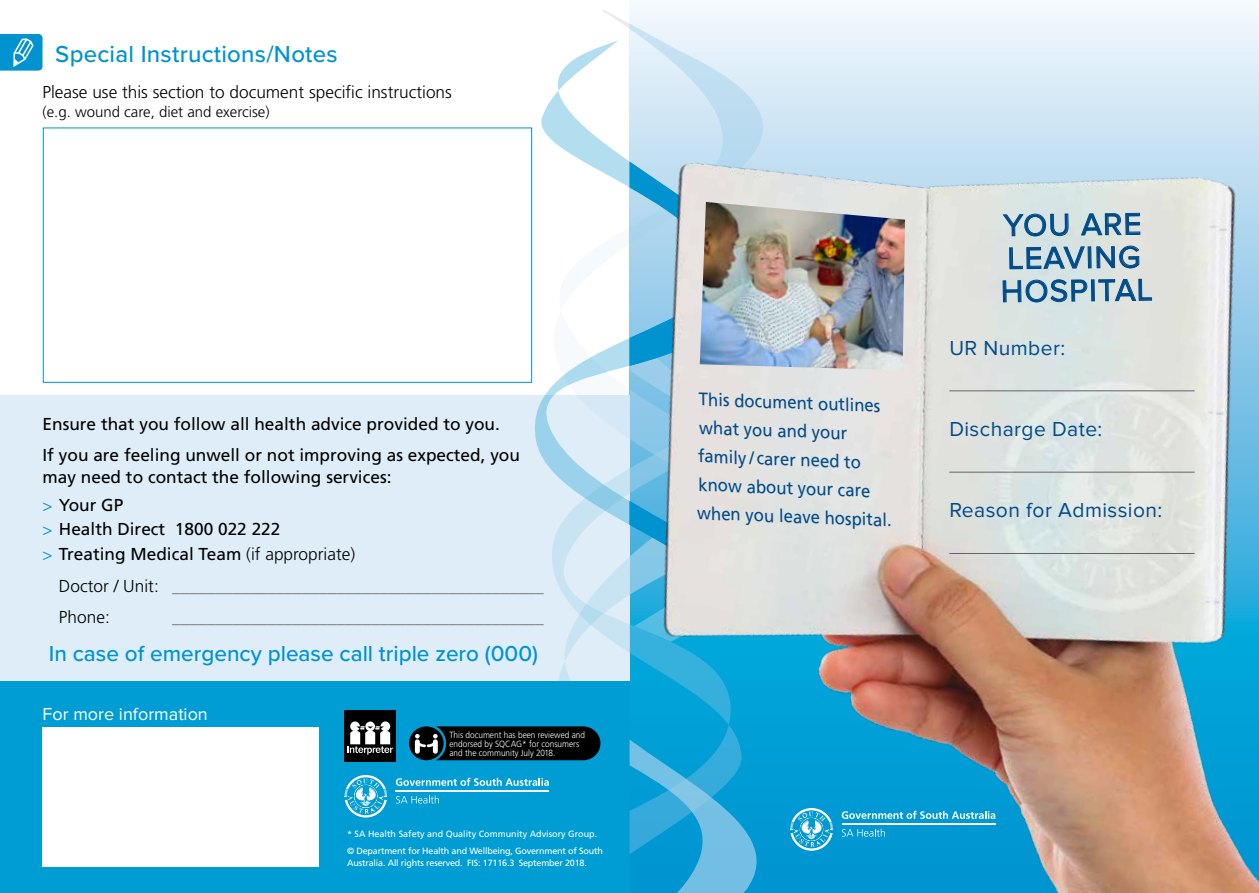
<style>
.page{position:relative;width:1259px;height:893px;background:#fff}
.page>*{position:absolute;margin:0;border:0;box-sizing:border-box;transform-origin:0 0}
.t1{font:31.5px/33px "Proxima Nova";color:#004b88}
.t2{font:500 24px "Proxima Nova";letter-spacing:.01em;color:#0093d0}
.t3{font:500 22.5px "Proxima Nova";color:#0093d0}
.t4{font:21px "Proxima Nova";letter-spacing:.02em;color:#004b88}
.t5{font:18px/28.5px "Frutiger";color:#004b88;scale:.93 1}
.t6{font:18px "Proxima Nova";color:#fff}
.t7{font:17.25px/31px "Frutiger";color:#000}
.t8{font:300 17.25px/31.5px "Frutiger";color:#6d6e71}
.t9{font:300 17.25px "Frutiger";color:#000}
.t10{font:300 15px "Frutiger";color:#000}
.t11{font:9px/12px "Frutiger";letter-spacing:-.02em;color:#fff}
.t12{font:300 9px/9px "Frutiger";color:#fff;scale:.92 1}
.t13{font:9px "Frutiger";color:#fff}
.s1{font-weight:300;font-size:16.5px;color:#0093d0}
.s2{font-weight:300}
.s3{color:#000}
</style>
<div class="page">
<div style="left:0;top:395px;width:629px;height:311px;background:#deedf7"></div>
<div style="left:0;top:681px;width:629px;height:212px;background:#009dd5"></div>
<img style="left:602px;top:5px;width:657px;height:888px">
<svg style="left:1002px;top:213px;width:66px;height:24px;background:#aec6d2"></svg>
<svg style="left:1080px;top:213px;width:60px;height:23px"></svg>
<svg style="left:1009px;top:246px;width:76px;height:23px;background:#a6c1ce"></svg>
<div style="left:1088px;top:247px;width:3px;height:21px;border:1px solid #004b88"></div>
<svg style="left:1096px;top:245px;width:43px;height:24px"></svg>
<svg style="left:1002px;top:279px;width:85px;height:24px;background:#a7c1cf"></svg>
<div style="left:1091px;top:280px;width:3px;height:21px;border:1px solid #004b88"></div>
<svg style="left:1098px;top:279px;width:54px;height:22px"></svg>
<img style="left:771px;top:202px;width:134px;height:168px">
<hr style="left:949px;top:391px;width:245px;height:1px;background:#636466">
<hr style="left:949px;top:472px;width:245px;height:1px;background:#636466">
<hr style="left:949px;top:553px;width:245px;height:1px;background:#636466">
<svg style="left:0;top:34px;width:43px;height:37px;background:#23a1d6"></svg>
<svg style="left:344px;top:11px;width:427px;height:882px"></svg>
<hr style="left:841px;top:823px;width:154px;height:2px;background:#fff">
<svg style="left:841px;top:811px;width:154px;height:8px"></svg>
<svg style="left:842px;top:829px;width:43px;height:8px"></svg>
<svg style="left:790px;top:808px;width:43px;height:43px;background:#4cb6df"></svg>
<div style="left:43px;top:727px;width:276px;height:139px;background:#fff"></div>
<div style="left:43px;top:128px;width:489px;height:255px;border:1px solid #0093d0"></div>
<h2 class="t2" style="left:55px;top:36px;width:284px">Special Instructions/Notes</h2>
<p class="t9" style="left:43px;top:82px;width:411px">Please use this section to document specific instructions</p>
<p class="t10" style="left:43px;top:104px;width:229px">(e.g. wound care, diet and exercise)</p>
<p class="t7" style="left:43px;top:408px;width:479px">Ensure that you follow all health advice provided to you.<br>If you are feeling unwell or not improving as expected, you</p>
<p class="t7" style="left:43px;top:463px;width:350px;line-height:27.6px">may need to contact the following services: <span class="s1">&gt;</span> Your GP</p>
<p class="t7" style="left:43px;top:517px;width:314px;line-height:24.6px"><span class="s1">&gt;</span> Health Direct 1800 022 222<br><span class="s1">&gt;</span> Treating Medical Team <span class="s2">(if appropriate)</span></p>
<p class="t8" style="left:59px;top:570px;width:486px"><span class="s3">Doctor / Unit:</span> ___________________________________________<br><span class="s3">Phone:</span></p>
<p class="t8" style="left:172px;top:602px;width:373px">___________________________________________</p>
<h3 class="t3" style="left:49px;top:637px;width:491px">In case of emergency please call triple zero (000)</h3>
<p class="t6" style="left:43px;top:704px;width:167px">For more information</p>
<p class="t12" style="left:449px;top:730px;width:149px">This document has been reviewed and endorsed by SQCAG* for consumers and the community July 2018.</p>
<p class="t13" style="left:347px;top:828px;width:252px">* SA Health Safety and Quality Community Advisory Group.</p>
<p class="t11" style="left:347px;top:845px;width:257px">© Department for Health and Wellbeing, Government of South<br>Australia. All rights reserved. FIS: 17116.3 September 2018.</p>
<p class="t5" style="left:699px;top:385px;width:213px;rotate:2deg">This document outlines what you and your family / carer need to know about your care when you leave hospital.</p>
<h1 class="t1" style="left:999px;top:210px;width:153px;rotate:-1deg">YOU ARE<br>LEAVING<br>HOSPITAL</h1>
<p class="t4" style="left:949px;top:336px;width:117px">UR Number:</p>
<p class="t4" style="left:949px;top:417px;width:154px">Discharge Date:</p>
<p class="t4" style="left:949px;top:498px;width:214px">Reason for Admission:</p>
</div>
